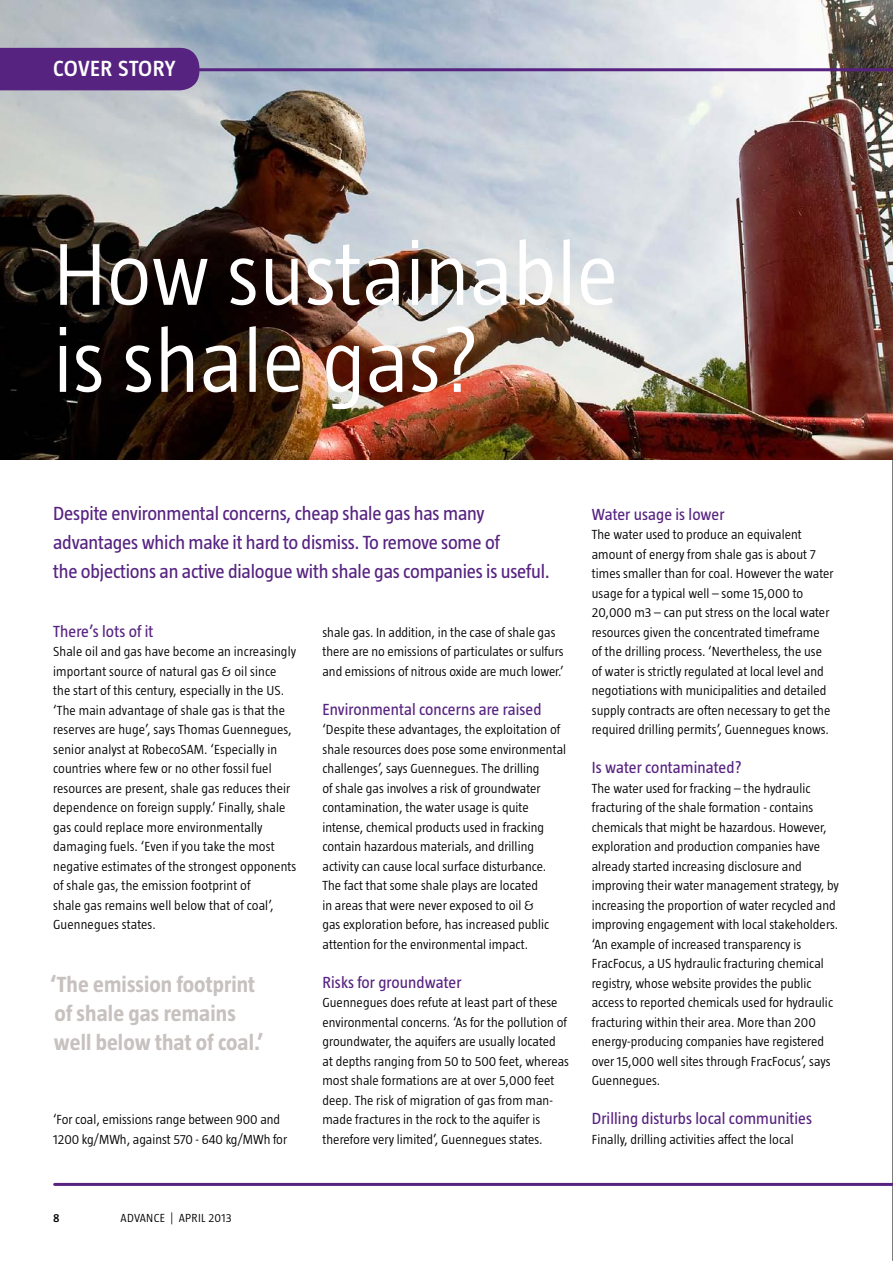
<style>
.page{position:relative;width:893px;height:1263px;background:#fff}
.page>*{position:absolute;margin:0;border:0;box-sizing:border-box;transform-origin:0 0}
.t1{font:300 90px/87px "Taz";color:#fff}
.t2{font:700 22.5px/29.2px "Taz";letter-spacing:.005em;color:#c7c1bf}
.t3{font:600 22.5px "Taz";letter-spacing:.025em;color:#fff}
.t4{font:19.5px/29.2px "Taz";letter-spacing:-.01em;color:#572381}
.t5{font:16.5px "Taz";letter-spacing:.005em;color:#572381}
.t6{font:300 13.5px/19.5px "Taz";letter-spacing:.005em;color:#000}
.t7{font:300 12px "Taz";letter-spacing:.025em;color:#000}
.t8{font:600 12px "Taz";color:#000}
</style>
<div class="page">
<hr style="left:892px;top:0;width:1px;height:1261px;background:#000">
<img style="left:0;top:0;width:893px;height:459px">
<hr style="left:55px;top:68px;width:838px;height:3px;background:#572381">
<hr style="left:55px;top:1183px;width:838px;height:3px;background:#572381">
<div style="left:0;top:48px;width:199px;height:42px;background:#572381"></div>
<h2 class="t3" style="left:53px;top:57px;width:124px">COVER STORY</h2>
<h1 class="t1" style="left:53px;top:231px;width:567px">How sustainable is shale gas?</h1>
<h3 class="t4" style="left:53px;top:499px;width:498px">Despite environmental concerns, cheap shale gas has many advantages which make it hard to dismiss. To remove some of<br>the objections an active dialogue with shale gas companies is useful.</h3>
<p class="t5" style="left:53px;top:623px;width:102px">There’s lots of it</p>
<p class="t6" style="left:53px;top:642px;width:245px">Shale oil and gas have become an increasingly important source of natural gas &amp; oil since the start of this century, especially in the US. ‘The main advantage of shale gas is that the reserves are huge’, says Thomas Guennegues, senior analyst at RobecoSAM. ‘Especially in countries where few or no other fossil fuel resources are present, shale gas reduces their dependence on foreign supply.’ Finally, shale gas could replace more environmentally damaging fuels. ‘Even if you take the most negative estimates of the strongest opponents of shale gas, the emission footprint of<br>shale gas remains well below that of coal’, Guennegues states.</p>
<h2 class="t2" style="left:50px;top:969px;width:215px">‘The emission footprint of shale gas remains well below that of coal.’</h2>
<p class="t6" style="left:53px;top:1110px;width:235px">‘For coal, emissions range between 900 and<br>1200 kg/MWh, against 570 - 640 kg/MWh for</p>
<p class="t6" style="left:322px;top:622px;width:243px">shale gas. In addition, in the case of shale gas there are no emissions of particulates or sulfurs and emissions of nitrous oxide are much lower.’</p>
<p class="t5" style="left:322px;top:701px;width:221px">Environmental concerns are raised</p>
<p class="t6" style="left:322px;top:720px;width:245px">‘Despite these advantages, the exploitation of shale resources does pose some environmental challenges’, says Guennegues. The drilling<br>of shale gas involves a risk of groundwater contamination, the water usage is quite intense, chemical products used in fracking contain hazardous materials, and drilling activity can cause local surface disturbance.<br>The fact that some shale plays are located<br>in areas that were never exposed to oil &amp;<br>gas exploration before, has increased public attention for the environmental impact.</p>
<p class="t5" style="left:322px;top:974px;width:141px">Risks for groundwater</p>
<p class="t6" style="left:322px;top:993px;width:248px">Guennegues does refute at least part of these environmental concerns. ‘As for the pollution of groundwater, the aquifers are usually located at depths ranging from 50 to 500 feet, whereas most shale formations are at over 5,000 feet deep. The risk of migration of gas from man&shy;made fractures in the rock to the aquifer is therefore very limited’, Guennegues states.</p>
<p class="t5" style="left:592px;top:506px;width:134px">Water usage is lower</p>
<p class="t6" style="left:592px;top:525px;width:243px">The water used to produce an equivalent amount of energy from shale gas is about 7 times smaller than for coal. However the water usage for a typical well – some 15,000 to 20,000 m3 – can put stress on the local water resources given the concentrated timeframe<br>of the drilling process. ‘Nevertheless, the use of water is strictly regulated at local level and negotiations with municipalities and detailed supply contracts are often necessary to get the required drilling permits’, Guennegues knows.</p>
<p class="t5" style="left:592px;top:759px;width:151px">Is water contaminated?</p>
<p class="t6" style="left:592px;top:778px;width:249px">The water used for fracking – the hydraulic fracturing of the shale formation - contains chemicals that might be hazardous. However, exploration and production companies have already started increasing disclosure and improving their water management strategy, by increasing the proportion of water recycled and improving engagement with local stakeholders. ‘An example of increased transparency is FracFocus, a US hydraulic fracturing chemical registry, whose website provides the public access to reported chemicals used for hydraulic fracturing within their area. More than 200 energy-producing companies have registered over 15,000 well sites through FracFocus’, says Guennegues.</p>
<p class="t5" style="left:592px;top:1110px;width:222px">Drilling disturbs local communities</p>
<p class="t6" style="left:592px;top:1129px;width:203px">Finally, drilling activities affect the local</p>
<p class="t8" style="left:53px;top:1211px;width:8px">8</p>
<p class="t7" style="left:121px;top:1211px;width:113px">advance | APRIL 2013</p>
</div>
